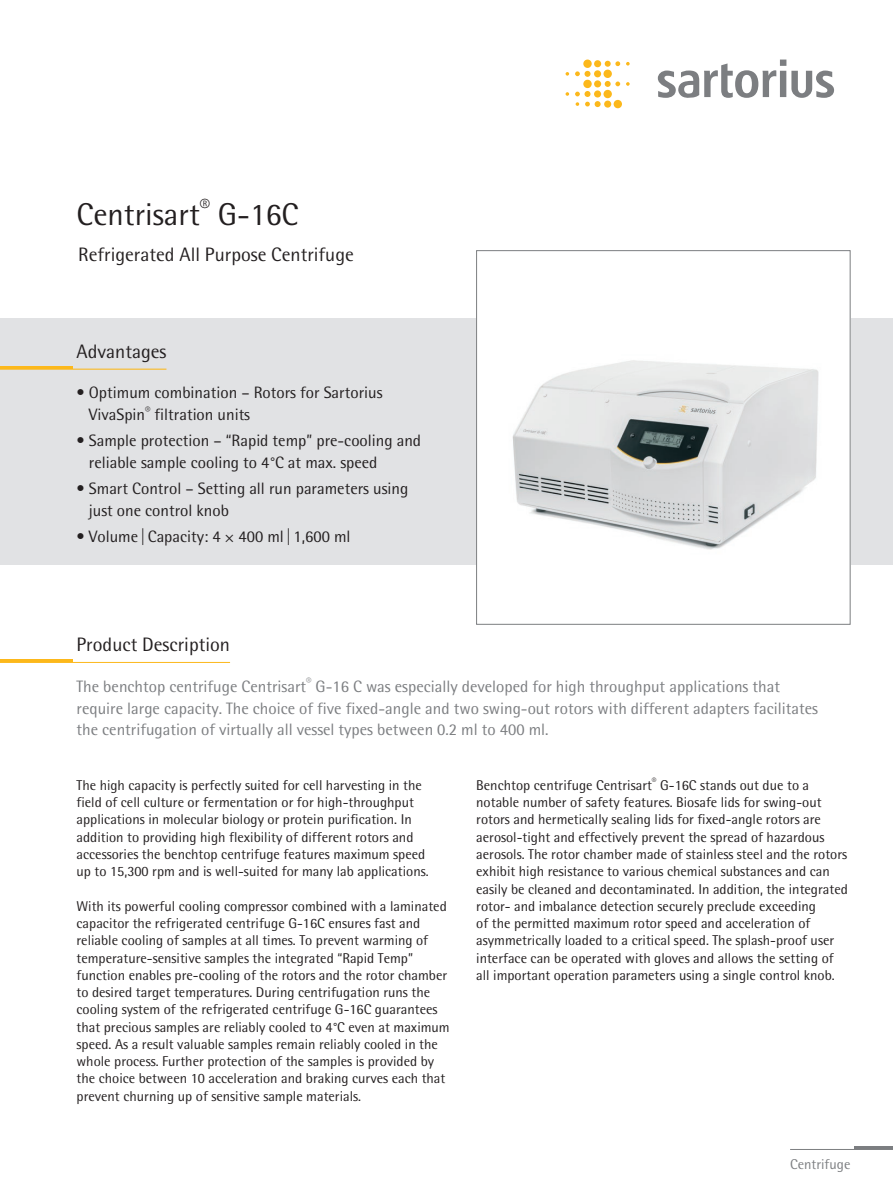
<style>
.page{position:relative;width:893px;height:1191px;background:#fff}
.page>*{position:absolute;margin:0;border:0;box-sizing:border-box;transform-origin:0 0}
.t1{font:31.5px "Sartorius Rotis Sans 2013";color:#231f20}
.t2{font:19.5px "Sartorius Rotis Sans 2013";color:#231f20}
.t3{font:16.5px/21.8px "Sartorius Rotis Sans 2013";color:#7c7e81}
.t4{font:16.5px/21.8px "Sartorius Rotis Sans 2013";color:#231f20}
.t5{font:14.25px/17.2px "Sartorius Rotis Sans 2013";color:#231f20}
.t6{font:14.25px "Sartorius Rotis Sans 2013";color:#7c7e81}
</style>
<div class="page">
<hr style="left:855px;top:1146px;width:38px;height:3px;background:#7c7e81">
<div style="left:0;top:318px;width:893px;height:247px;background:#e1e2e4"></div>
<img style="left:478px;top:318px;width:370px;height:247px">
<div style="left:476px;top:250px;width:374px;height:374px;border:1px solid #7c7e81"></div>
<hr style="left:790px;top:1149px;width:103px;height:1px;background:#7c7e81">
<svg style="left:626px;top:62px;width:4px;height:4px"></svg>
<svg style="left:626px;top:82px;width:4px;height:4px"></svg>
<svg style="left:566px;top:72px;width:3px;height:4px"></svg>
<svg style="left:566px;top:92px;width:3px;height:4px"></svg>
<svg style="left:614px;top:100px;width:8px;height:8px"></svg>
<svg style="left:575px;top:61px;width:45px;height:46px"></svg>
<svg style="left:658px;top:60px;width:176px;height:38px"></svg>
<hr style="left:0;top:659px;width:72px;height:3px;background:#fcb81b">
<hr style="left:0;top:366px;width:72px;height:3px;background:#fcb81b">
<hr style="left:0;top:662px;width:230px;height:1px;background:#fcb81b">
<hr style="left:0;top:368px;width:166px;height:2px;background:#fcb81b">
<h1 class="t1" style="left:77px;top:196px;width:224px">Centrisart<sup>®</sup> G-16C</h1>
<h2 class="t2" style="left:78px;top:242px;width:277px">Refrigerated All Purpose Centrifuge</h2>
<h2 class="t2" style="left:77px;top:340px;width:91px">Advantages</h2>
<p class="t4" style="left:89px;top:382px;width:295px;text-indent:-12px">• Optimum combination – Rotors for Sartorius<br>VivaSpin<sup>®</sup> filtration units</p>
<p class="t4" style="left:89px;top:429px;width:334px;text-indent:-12px">• Sample protection – “Rapid temp” pre-cooling and reliable sample cooling to 4°C at max. speed</p>
<p class="t4" style="left:89px;top:477px;width:321px;text-indent:-12px">• Smart Control – Setting all run parameters using just one control knob</p>
<p class="t4" style="left:77px;top:525px;width:275px">• Volume |Capacity: 4 × 400 ml|1,600 ml</p>
<h2 class="t2" style="left:77px;top:633px;width:155px">Product Description</h2>
<p class="t3" style="left:77px;top:675px;width:743px">The benchtop centrifuge Centrisart<sup>®</sup> G-16 C was especially developed for high throughput applications that require large capacity. The choice of five fixed-angle and two swing-out rotors with different adapters facilitates the centrifugation of virtually all vessel types between 0.2 ml to 400 ml.</p>
<p class="t5" style="left:77px;top:776px;width:354px">The high capacity is perfectly suited for cell harvesting in the field of cell culture or fermentation or for high-throughput applications in molecular biology or protein purification. In addition to providing high flexibility of different rotors and accessories the benchtop centrifuge features maximum speed up to 15,300 rpm and is well-suited for many lab applications.</p>
<p class="t5" style="left:77px;top:897px;width:375px">With its powerful cooling compressor combined with a laminated capacitor the refrigerated centrifuge G-16C ensures fast and reliable cooling of samples at all times. To prevent warming of temperature-sensitive samples the integrated “Rapid Temp” function enables pre-cooling of the rotors and the rotor chamber to desired target temperatures. During centrifugation runs the cooling system of the refrigerated centrifuge G-16C guarantees that precious samples are reliably cooled to 4°C even at maximum speed. As a result valuable samples remain reliably cooled in the whole process. Further protection of the samples is provided by the choice between 10 acceleration and braking curves each that prevent churning up of sensitive sample materials.</p>
<p class="t5" style="left:476px;top:776px;width:373px">Benchtop centrifuge Centrisart<sup>®</sup> G-16C stands out due to a notable number of safety features. Biosafe lids for swing-out rotors and hermetically sealing lids for fixed-angle rotors are aerosol-tight and effectively prevent the spread of hazardous aerosols. The rotor chamber made of stainless steel and the rotors exhibit high resistance to various chemical substances and can easily be cleaned and decontaminated. In addition, the integrated rotor- and imbalance detection securely preclude exceeding<br>of the permitted maximum rotor speed and acceleration of asymmetrically loaded to a critical speed. The splash-proof user interface can be operated with gloves and allows the setting of all important operation parameters using a single control knob.</p>
<p class="t6" style="left:790px;top:1155px;width:62px">Centrifuge</p>
</div>
